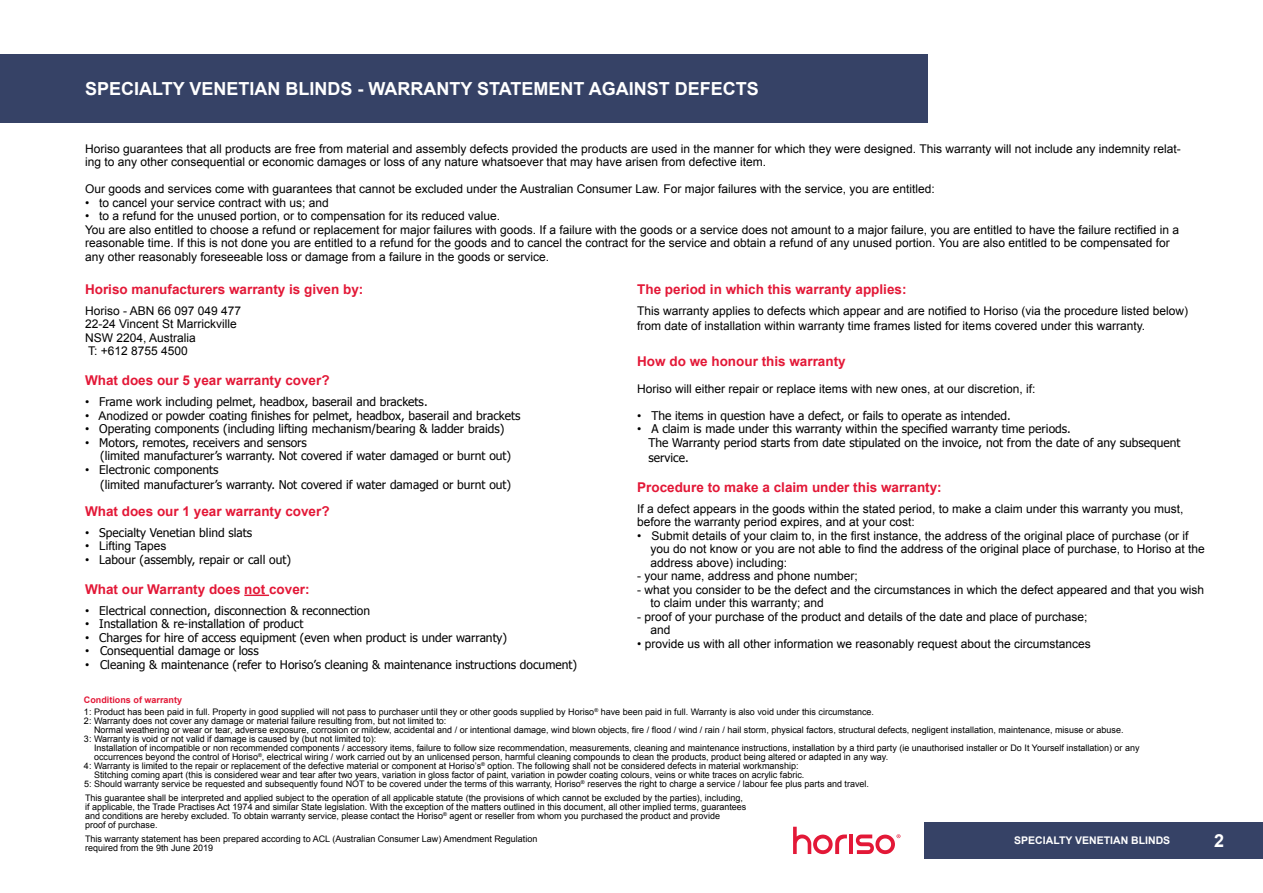
<style>
.page{position:relative;width:1263px;height:893px;background:#fff}
.page>*{position:absolute;margin:0;border:0;box-sizing:border-box;transform-origin:0 0}
.t1{font:700 18px "Arial";color:#fff}
.t2{font:700 13.5px "Arial";color:#e31837}
.t3{font:12px/13.5px "Arial";color:#000}
.t4{font:12px/13.5px "Tahoma";color:#000}
.t5{font:700 10.5px "Arial";color:#fff}
.t6{font:9px/9px "Arial";color:#000}
.s1{font-family:"Arial"}
.s2{font-weight:700;color:#e31837}
</style>
<div class="page">
<div style="left:0;top:54px;width:928px;height:68px;background:#364266"></div>
<svg style="left:244px;top:595px;width:25px;height:1px"></svg>
<div style="left:925px;top:822px;width:338px;height:36px;background:#364266"></div>
<hr style="left:849px;top:834px;width:4px;height:20px;background:#e31837">
<svg style="left:793px;top:827px;width:54px;height:27px"></svg>
<svg style="left:856px;top:834px;width:44px;height:20px"></svg>
<h1 class="t1" style="left:85px;top:77px;width:675px">SPECIALTY VENETIAN BLINDS - WARRANTY STATEMENT AGAINST DEFECTS</h1>
<p class="t3" style="left:85px;top:142px;width:1097px">Horiso guarantees that all products are free from material and assembly defects provided the products are used in the manner for which they were designed. This warranty will not include any indemnity relat&shy;ing to any other consequential or economic damages or loss of any nature whatsoever that may have arisen from defective item.</p>
<h3 class="t3" style="left:85px;top:182px;width:851px">Our goods and services come with guarantees that cannot be excluded under the Australian Consumer Law. For major failures with the service, you are entitled:</h3>
<h3 class="t3" style="left:85px;top:196px;width:245px">• to cancel your service contract with us; and</h3>
<p class="t3" style="left:85px;top:209px;width:1096px">• to a refund for the unused portion, or to compensation for its reduced value.<br>You are also entitled to choose a refund or replacement for major failures with goods. If a failure with the goods or a service does not amount to a major failure, you are entitled to have the failure rectified in a reasonable time. If this is not done you are entitled to a refund for the goods and to cancel the contract for the service and obtain a refund of any unused portion. You are also entitled to be compensated for any other reasonably foreseeable loss or damage from a failure in the goods or service.</p>
<h2 class="t2" style="left:637px;top:280px;width:271px">The period in which this warranty applies:</h2>
<h3 class="t3" style="left:637px;top:303px;width:552px;line-height:15px">This warranty applies to defects which appear and are notified to Horiso (via the procedure listed below) from date of installation within warranty time frames listed for items covered under this warranty.</h3>
<h2 class="t2" style="left:637px;top:352px;width:210px">How do we honour this warranty</h2>
<h3 class="t3" style="left:637px;top:382px;width:400px">Horiso will either repair or replace items with new ones, at our discretion, if:</h3>
<h3 class="t4" style="left:637px;top:408px;width:375px"><span class="s1">•</span> The items in question have a defect, or fails to operate as intended.</h3>
<h3 class="t4" style="left:648px;top:422px;width:534px;text-indent:-11px"><span class="s1">•</span> A claim is made under this warranty within the specified warranty time periods.<br>The Warranty period starts from date stipulated on the invoice, not from the date of any subsequent</h3>
<h3 class="t4" style="left:648px;top:450px;width:42px">service.</h3>
<h2 class="t2" style="left:637px;top:478px;width:306px">Procedure to make a claim under this warranty:</h2>
<h3 class="t3" style="left:637px;top:502px;width:548px">If a defect appears in the goods within the stated period, to make a claim under this warranty you must, before the warranty period expires, and at your cost:</h3>
<h3 class="t3" style="left:650px;top:529px;width:556px;text-indent:-13px">• Submit details of your claim to, in the first instance, the address of the original place of purchase (or if you do not know or you are not able to find the address of the original place of purchase, to Horiso at the address above) including:</h3>
<h3 class="t3" style="left:637px;top:569px;width:222px">- your name, address and phone number;</h3>
<h3 class="t3" style="left:650px;top:583px;width:555px;text-indent:-13px">- what you consider to be the defect and the circumstances in which the defect appeared and that you wish to claim under this warranty; and</h3>
<h3 class="t3" style="left:650px;top:610px;width:438px;text-indent:-13px">- proof of your purchase of the product and details of the date and place of purchase; and</h3>
<h3 class="t3" style="left:637px;top:637px;width:455px">• provide us with all other information we reasonably request about the circumstances</h3>
<h2 class="t2" style="left:85px;top:280px;width:280px">Horiso manufacturers warranty is given by:</h2>
<h3 class="t3" style="left:85px;top:304px;width:158px">Horiso - ABN 66 097 049 477<br>22-24 Vincent St Marrickville<br>NSW 2204, Australia<br>T: +612 8755 4500</h3>
<h2 class="t2" style="left:85px;top:372px;width:246px">What does our 5 year warranty cover?</h2>
<h3 class="t4" style="left:85px;top:395px;width:344px"><span class="s1">•</span> Frame work including pelmet, headbox, baserail and brackets.</h3>
<h3 class="t4" style="left:85px;top:408px;width:437px"><span class="s1">• Anodized or</span> powder coating finishes for pelmet, headbox, baserail and brackets</h3>
<h3 class="t4" style="left:85px;top:422px;width:421px"><span class="s1">•</span> Operating components (including lifting mechanism/bearing &amp; ladder braids)</h3>
<h3 class="t4" style="left:100px;top:435px;width:413px;text-indent:-15px"><span class="s1">•</span> Motors, remotes, receivers and sensors<br>(limited manufacturer’s warranty. Not covered if water damaged or burnt out)</h3>
<h3 class="t4" style="left:100px;top:461px;width:413px;line-height:15px;text-indent:-15px"><span class="s1">•</span> Electronic components<br>(limited manufacturer’s warranty. Not covered if water damaged or burnt out)</h3>
<h2 class="t2" style="left:85px;top:502px;width:246px">What does our 1 year warranty cover?</h2>
<h3 class="t4" style="left:85px;top:525px;width:169px"><span class="s1">•</span> Specialty Venetian blind slats</h3>
<h3 class="t3" style="left:85px;top:539px;width:83px">• Lifting Tapes</h3>
<h3 class="t4" style="left:85px;top:552px;width:207px"><span class="s1">•</span> Labour (assembly, repair or call out)</h3>
<h2 class="t2" style="left:85px;top:580px;width:226px">What our Warranty does not cover:</h2>
<h3 class="t4" style="left:85px;top:603px;width:286px"><span class="s1">•</span> Electrical connection, disconnection &amp; reconnection</h3>
<h3 class="t4" style="left:85px;top:617px;width:220px"><span class="s1">•</span> Installation &amp; re-installation of product</h3>
<h3 class="t4" style="left:85px;top:630px;width:424px"><span class="s1">•</span> Charges for hire of access equipment (even when product is under warranty)</h3>
<h3 class="t4" style="left:85px;top:644px;width:175px"><span class="s1">•</span> Consequential damage or loss</h3>
<h3 class="t4" style="left:85px;top:657px;width:493px"><span class="s1">•</span> Cleaning &amp; maintenance (refer to Horiso’s cleaning &amp; maintenance instructions document)</h3>
<p class="t6" style="left:84px;top:694px;width:791px;line-height:12px"><span class="s2">Conditions of warranty<br></span>1: Product has been paid in full. Property in good supplied will not pass to purchaser until they or other goods supplied by Horiso<sup>®</sup> have been paid in full. Warranty is also void under this circumstance.</p>
<p class="t6" style="left:84px;top:716px;width:364px">2: Warranty does not cover any damage or material failure resulting from, but not limited to:</p>
<p class="t6" style="left:94px;top:725px;width:1031px">Normal weathering or wear or tear, adverse exposure, corrosion or mildew, accidental and / or intentional damage, wind blown objects, fire / flood / wind / rain / hail storm, physical factors, structural defects, negligent installation, maintenance, misuse or abuse.</p>
<p class="t6" style="left:84px;top:734px;width:294px">3: Warranty is void or not valid if damage is caused by (but not limited to):</p>
<p class="t6" style="left:94px;top:743px;width:1047px">Installation of incompatible or non recommended components / accessory items, failure to follow size recommendation, measurements, cleaning and maintenance instructions, installation by a third party (ie unauthorised installer or Do It Yourself installation) or any</p>
<p class="t6" style="left:94px;top:752px;width:796px">occurrences beyond the control of Horiso<sup>®</sup>, electrical wiring / work carried out by an unlicensed person, harmful cleaning compounds to clean the products, product being altered or adapted in any way.</p>
<p class="t6" style="left:84px;top:761px;width:716px">4: Warranty is limited to the repair or replacement of the defective material or component at Horiso’s<sup>®</sup> option. The following shall not be considered defects in material workmanship:</p>
<p class="t6" style="left:94px;top:770px;width:712px">Stitching coming apart (this is considered wear and tear after two years, variation in gloss factor of paint, variation in powder coating colours, veins or white traces on acrylic fabric.</p>
<p class="t6" style="left:84px;top:779px;width:786px">5: Should warranty service be requested and subsequently found NOT to be covered under the terms of this warranty, Horiso<sup>®</sup> reserves the right to charge a service / labour fee plus parts and travel.</p>
<p class="t6" style="left:85px;top:794px;width:663px">This guarantee shall be interpreted and applied subject to the operation of all applicable statute (the provisions of which cannot be excluded by the parties), including, if applicable, the Trade Practises Act 1974 and similar State legislation. With the exception of the matters outlined in this document, all other implied terms, guarantees and conditions are hereby excluded. To obtain warranty service, please contact the Horiso<sup>®</sup> agent or reseller from whom you purchased the product and provide<br>proof of purchase.</p>
<p class="t6" style="left:85px;top:835px;width:454px">This warranty statement has been prepared according to ACL (Australian Consumer Law) Amendment Regulation required from the 9th June 2019</p>
<p class="t5" style="left:1014px;top:833px;width:157px">SPECIALTY VENETIAN BLINDS</p>
<h1 class="t1" style="left:1214px;top:829px;width:12px">2</h1>
</div>
